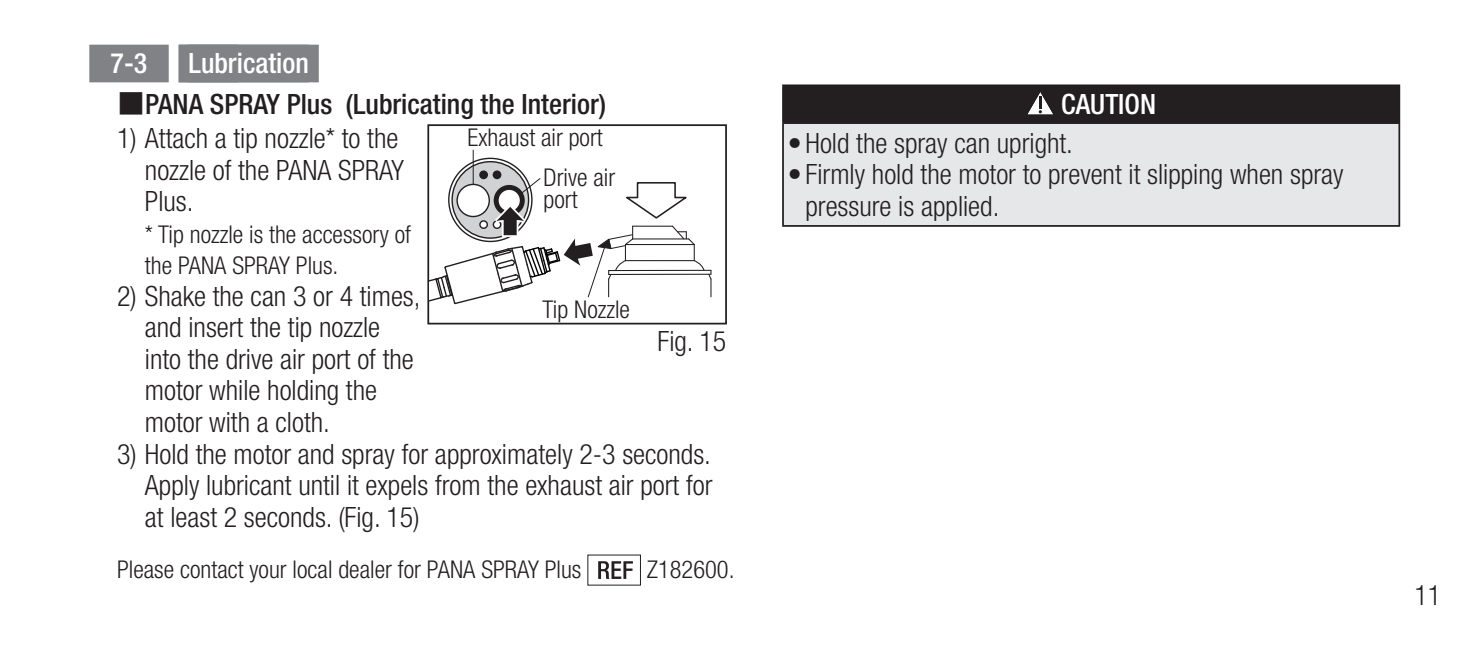
<style>
.page{position:relative;width:1469px;height:645px;background:#fff}
.page>*{position:absolute;margin:0;border:0;box-sizing:border-box;transform-origin:0 0}
.t1{font:300 condensed 28px/31.5px "Helvetica Neue LT Pro";color:#231f20}
.t2{font:500 condensed 28px "Helvetica Neue LT Pro";color:#231f20}
.t3{font:500 condensed 28px "Helvetica Neue LT Pro";color:#fff}
.t4{font:300 condensed 24.5px/31.5px "Helvetica Neue LT Pro";color:#231f20}
.s1{font-family:"Koz Min Pro";font-weight:400;font-stretch:normal}
</style>
<div class="page">
<svg style="left:89px;top:45px;width:90px;height:37px;background:#8e8f92"></svg>
<div style="left:179px;top:45px;width:140px;height:37px;background:#808285"></div>
<div style="left:427px;top:124px;width:300px;height:200px;border:2px solid #231f20"></div>
<div style="left:452px;top:162px;width:76px;height:76px;background:#d1d2d4;border-radius:50%"></div>
<div style="left:480px;top:171px;width:7px;height:7px;background:#231f20;border-radius:50%"></div>
<div style="left:479px;top:170px;width:9px;height:9px;border:1px solid #231f20;border-radius:50%"></div>
<div style="left:493px;top:171px;width:7px;height:7px;background:#231f20;border-radius:50%"></div>
<div style="left:492px;top:170px;width:9px;height:9px;border:1px solid #231f20;border-radius:50%"></div>
<svg style="left:429px;top:177px;width:283px;height:128px"></svg>
<hr style="left:472px;top:150px;width:2px;height:34px;background:#231f20">
<svg style="left:598px;top:561px;width:35px;height:18px"></svg>
<div style="left:783px;top:85px;width:616px;height:38px;background:#231f20"></div>
<div style="left:783px;top:123px;width:616px;height:103px;background:#e6e7e9"></div>
<hr style="left:782px;top:84px;width:618px;height:2px;background:#231f20">
<hr style="left:782px;top:86px;width:2px;height:36px;background:#231f20">
<hr style="left:1398px;top:86px;width:2px;height:36px;background:#231f20">
<hr style="left:782px;top:122px;width:618px;height:2px;background:#231f20">
<hr style="left:782px;top:124px;width:2px;height:101px;background:#231f20">
<hr style="left:1398px;top:124px;width:2px;height:101px;background:#231f20">
<hr style="left:782px;top:225px;width:618px;height:2px;background:#231f20">
<svg style="left:1027px;top:92px;width:26px;height:23px"></svg>
<p class="t3" style="left:111px;top:46px;width:38px">7-3</p>
<p class="t3" style="left:189px;top:46px;width:122px">Lubrication</p>
<p class="t2" style="left:117px;top:88px;width:490px"><span class="s1">■</span>PANA SPRAY Plus (Lubricating the Interior)</p>
<p class="t1" style="left:145px;top:122px;width:261px;text-indent:-28px">1) Attach a tip nozzle* to the nozzle of the PANA SPRAY<br>Plus.</p>
<p class="t4" style="left:145px;top:218px;width:268px">* Tip nozzle is the accessory of the PANA SPRAY Plus.</p>
<p class="t1" style="left:145px;top:280px;width:277px;text-indent:-28px">2) Shake the can 3 or 4 times, and insert the tip nozzle into the drive air port of the motor while holding the motor with a cloth.</p>
<p class="t4" style="left:467px;top:122px;width:137px">Exhaust air port</p>
<p class="t4" style="left:543px;top:166px;width:73px;line-height:22.4px">Drive air port</p>
<p class="t4" style="left:542px;top:293px;width:89px">Tip Nozzle</p>
<p class="t1" style="left:657px;top:325px;width:70px">Fig. 15</p>
<p class="t1" style="left:145px;top:438px;width:569px;text-align:justify;text-indent:-28px">3) Hold the motor and spray for approximately 2-3 seconds.<br>Apply lubricant until it expels from the exhaust air port for at least 2 seconds. (Fig. 15)</p>
<p class="t4" style="left:117px;top:554px;width:466px">Please contact your local dealer for PANA SPRAY Plus</p>
<p class="t4" style="left:647px;top:554px;width:89px">Z182600.</p>
<p class="t3" style="left:1061px;top:87px;width:96px">CAUTION</p>
<p class="t1" style="left:788px;top:127px;width:286px">•Hold the spray can upright.</p>
<p class="t1" style="left:805px;top:159px;width:539px;text-indent:-18px">•Firmly hold the motor to prevent it slipping when spray pressure is applied.</p>
<p class="t1" style="left:1414px;top:580px;width:28px">11</p>
</div>
